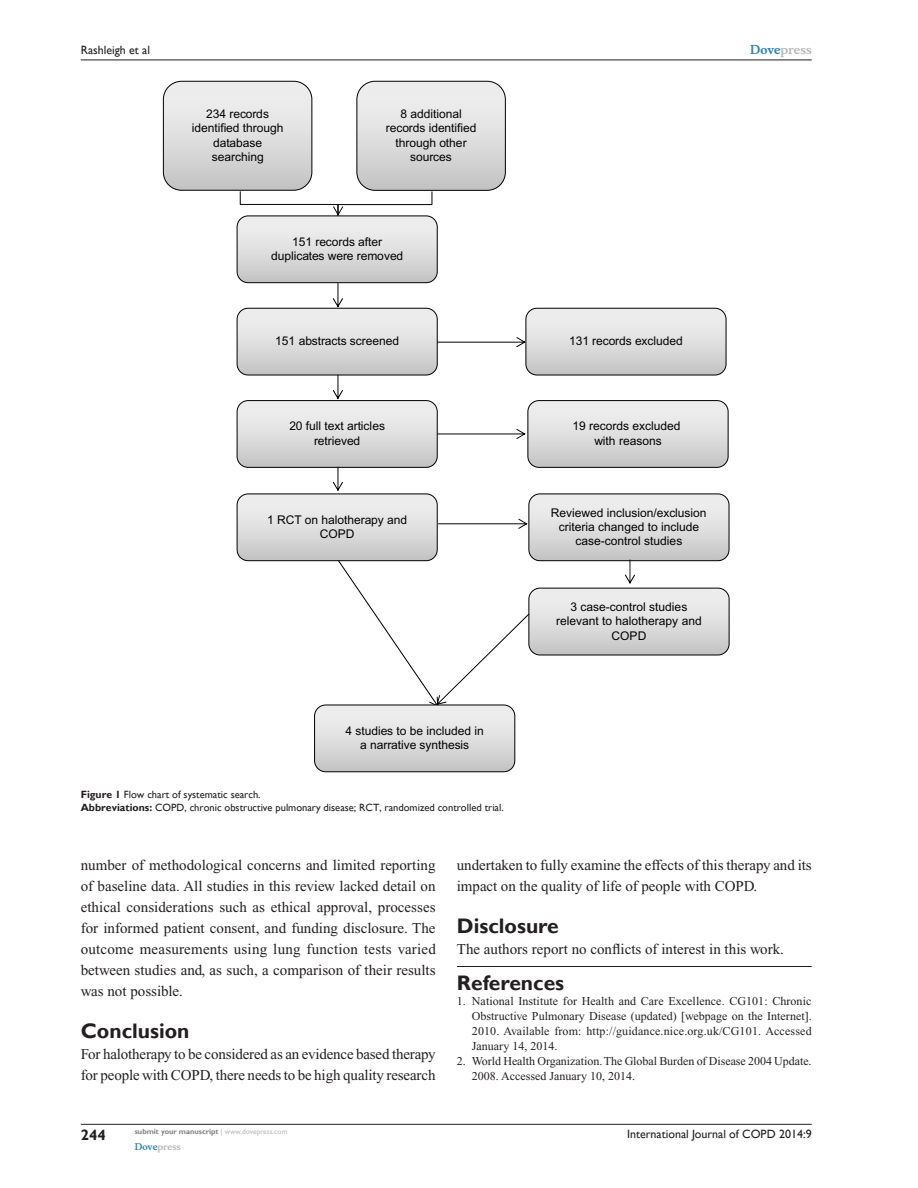
<style>
.page{position:relative;width:918px;height:1188px;background:#fff}
.page>*{position:absolute;margin:0;border:0;box-sizing:border-box;transform-origin:0 0}
.RefH{font:700 21px "Gill Sans";color:#231f20}
.TxF{font:15px/21px "Times New Roman";letter-spacing:-.005em;color:#231f20}
.t1{font:700 15px "Gill Sans";color:#231f20}
.t2{font:12px/14.4px "Arial";color:#000;text-align:center}
.RefNL1{font:12px/15px "Times New Roman";color:#231f20;text-align:justify}
.t3{font:12px "Gill Sans";color:#231f20}
.t4{font:700 12px "Musee";color:#b8b9bc}
.FigSNRI{font:10.5px "Gill Sans";color:#231f20}
.FC{font:10.5px "Gill Sans";color:#231f20}
.t5{font:700 9px "Musee";color:#b8b9bc}
.t6{font:700 7.5px "Gill Sans";color:#808285}
.s1{font-weight:700}
.s2{color:#3485ae}
.s3{font-weight:400;color:#b8b9bc}
</style>
<div class="page">
<hr style="left:81px;top:1124px;width:731px;height:1px;background:#231f20">
<hr style="left:81px;top:60px;width:731px;height:1px;background:#231f20">
<svg style="left:163px;top:81px;width:566px;height:691px"></svg>
<hr style="left:457px;top:966px;width:355px;height:1px;background:#231f20">
<p class="t3" style="left:81px;top:43px;width:71px">Rashleigh et al</p>
<p class="t2" style="left:192px;top:107px;width:93px">234 records identified through database searching</p>
<p class="t2" style="left:386px;top:107px;width:92px">8 additional records identified through other sources</p>
<p class="t2" style="left:271px;top:235px;width:134px">151 records after duplicates were removed</p>
<p class="t2" style="left:275px;top:334px;width:125px">151 abstracts screened</p>
<p class="t2" style="left:569px;top:334px;width:115px">131 records excluded</p>
<p class="t2" style="left:289px;top:419px;width:97px">20 full text articles retrieved</p>
<p class="t2" style="left:573px;top:419px;width:109px">19 records excluded with reasons</p>
<p class="t2" style="left:267px;top:513px;width:142px">1 RCT on halotherapy and<br>COPD</p>
<p class="t2" style="left:346px;top:724px;width:140px">4 studies to be included in a narrative synthesis</p>
<p class="t2" style="left:551px;top:505px;width:157px">Reviewed inclusion/exclusion criteria changed to include case-control studies</p>
<p class="t2" style="left:556px;top:600px;width:147px">3 case-control studies relevant to halotherapy and<br>COPD</p>
<p class="FC" style="left:81px;top:788px;width:181px"><span class="s1">Figure 1</span> Flow chart of systematic search.</p>
<p class="FigSNRI" style="left:81px;top:801px;width:424px"><span class="s1">Abbreviations:</span> COPD, chronic obstructive pulmonary disease; RCT, randomized controlled trial.</p>
<p class="t4" style="left:750px;top:43px;width:63px"><span class="s2">Dove</span>press</p>
<p class="TxF" style="left:81px;top:854px;width:357px;text-align:justify">number of methodological concerns and limited reporting of baseline data. All studies in this review lacked detail on ethical considerations such as ethical approval, processes for informed patient consent, and funding disclosure. The outcome measurements using lung function tests varied between studies and, as such, a comparison of their results was not possible.</p>
<h1 class="RefH" style="left:81px;top:1018px;width:110px">Conclusion</h1>
<p class="TxF" style="left:81px;top:1043px;width:356px">For halotherapy to be considered as an evidence based therapy for people with COPD, there needs to be high quality research</p>
<p class="TxF" style="left:457px;top:854px;width:356px">undertaken to fully examine the effects of this therapy and its impact on the quality of life of people with COPD.</p>
<h1 class="RefH" style="left:457px;top:913px;width:103px">Disclosure</h1>
<p class="TxF" style="left:457px;top:938px;width:329px">The authors report no conflicts of interest in this work.</p>
<p class="RefH" style="left:457px;top:970px;width:109px">References</p>
<p class="RefNL1" style="left:472px;top:993px;width:341px;text-indent:-15px">1. National Institute for Health and Care Excellence. CG101: Chronic Obstructive Pulmonary Disease (updated) [webpage on the Internet].<br>2010. Available from: http://guidance.nice.org.uk/CG101. Accessed January 14, 2014.</p>
<p class="RefNL1" style="left:472px;top:1053px;width:341px;text-indent:-15px">2. World Health Organization. The Global Burden of Disease 2004 Update.<br>2008. Accessed January 10, 2014.</p>
<p class="t1" style="left:81px;top:1126px;width:26px">244</p>
<p class="t6" style="left:135px;top:1127px;width:154px">submit your manuscript <span class="s3">| www.dovepress.com</span></p>
<p class="t5" style="left:135px;top:1141px;width:48px"><span class="s2">Dove</span>press</p>
<p class="t3" style="left:627px;top:1127px;width:186px">International Journal of COPD 2014:9</p>
</div>
